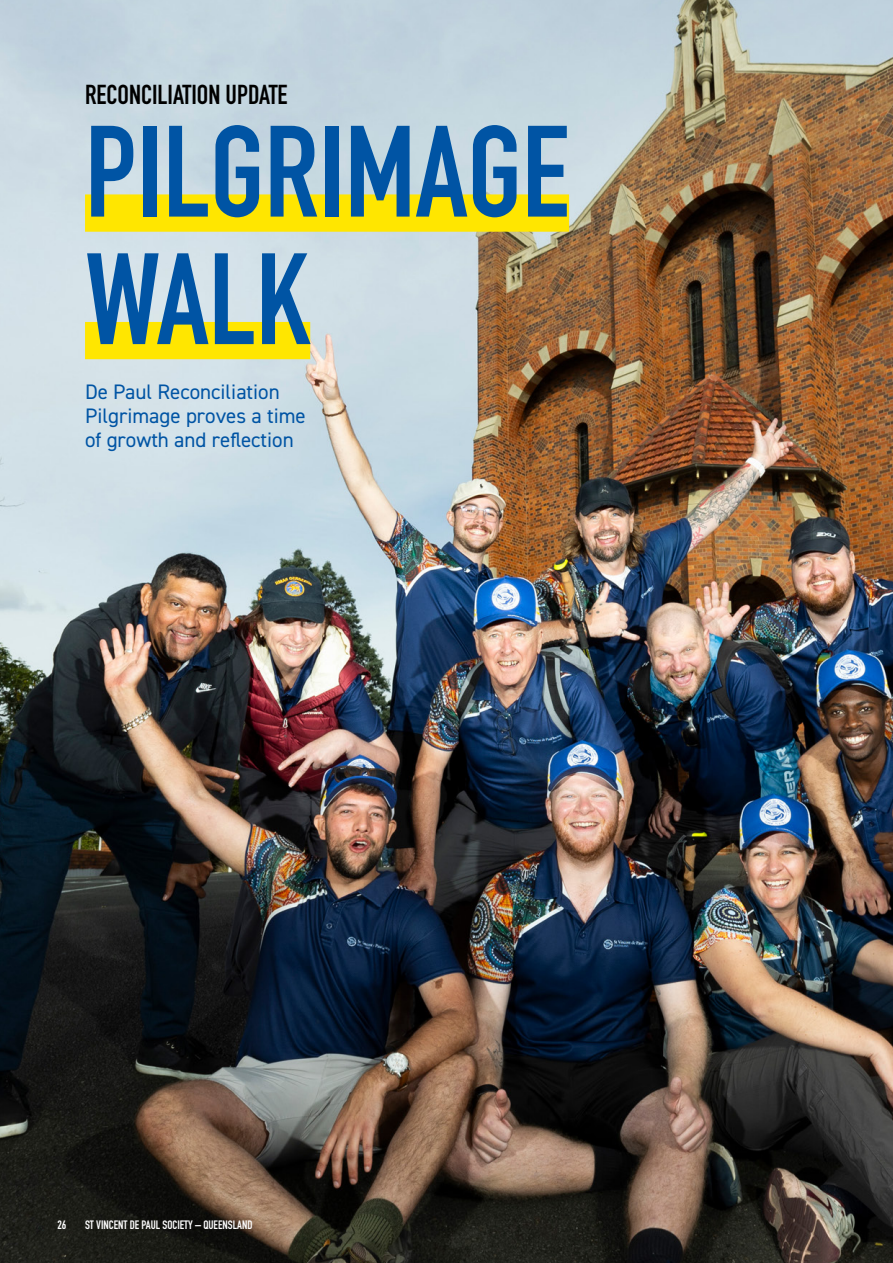
<style>
.page{position:relative;width:893px;height:1263px;background:#fff}
.page>*{position:absolute;margin:0;border:0;box-sizing:border-box;transform-origin:0 0}
.t1{font:700 127.5px/127.5px "DIN Condensed";color:#0054a4}
.t2{font:700 27px "DIN Condensed";color:#000}
.t3{font:21px/24px "DIN2014";color:#0054a4}
.t4{font:700 12px "DIN Condensed";color:#fff}
</style>
<div class="page">
<img style="left:0;top:0;width:893px;height:1263px">
<div style="left:85px;top:194px;width:484px;height:38px;background:#ffe600"></div>
<div style="left:85px;top:322px;width:225px;height:37px;background:#ffe600"></div>
<p class="t2" style="left:85px;top:77px;width:204px">RECONCILIATION UPDATE</p>
<h1 class="t1" style="left:85px;top:107px;width:485px">PILGRIMAGE<br>WALK</h1>
<p class="t3" style="left:85px;top:379px;width:222px">De Paul Reconciliation<br>Pilgrimage proves a time of growth and reflection</p>
<p class="t4" style="left:57px;top:1216px;width:10px">26</p>
<p class="t4" style="left:85px;top:1216px;width:169px">ST VINCENT DE PAUL SOCIETY – QUEENSLAND</p>
</div>
